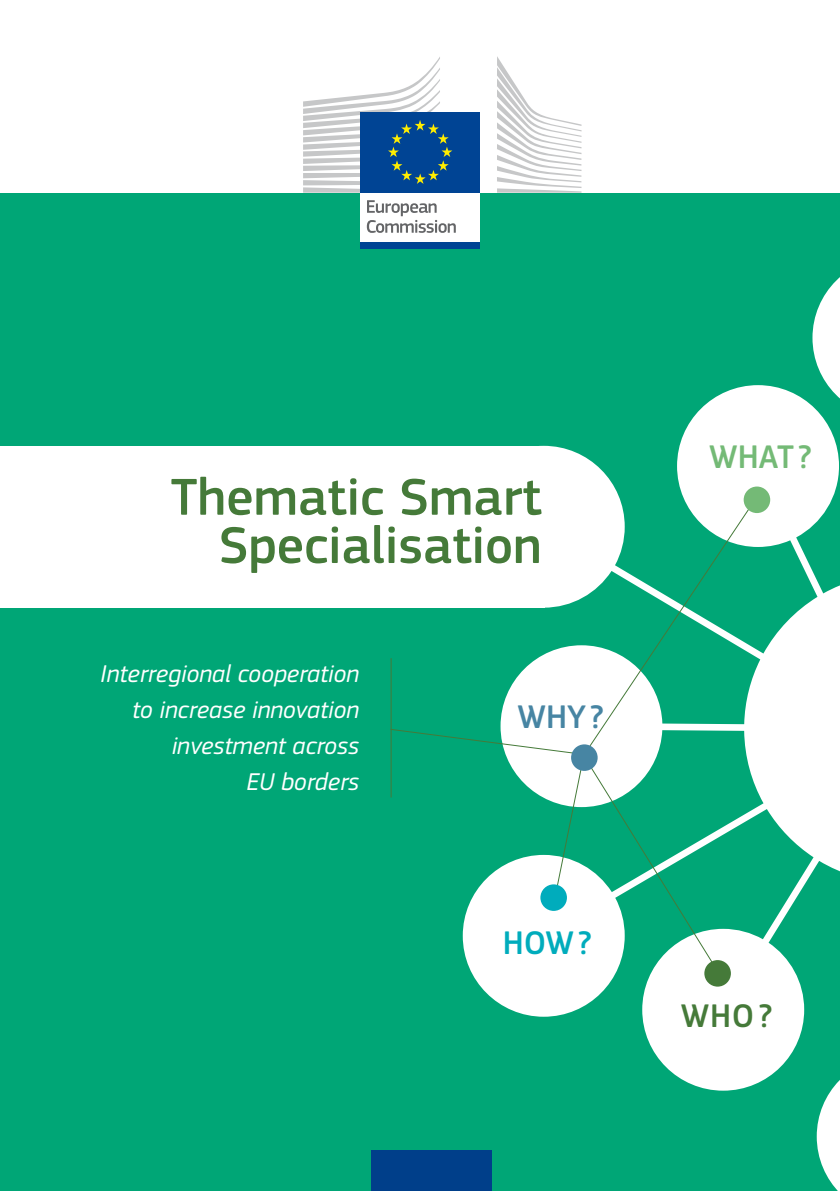
<style>
.page{position:relative;width:840px;height:1191px;background:#fff}
.page>*{position:absolute;margin:0;border:0;box-sizing:border-box;transform-origin:0 0}
.t1{font:500 53.8px/48.2px "EC Square Sans Pro";color:#457a39;text-align:right}
.t2{font:500 34px "EC Square Sans Pro";color:#74ba76}
.t3{font:500 34px "EC Square Sans Pro";color:#457a39}
.t4{font:500 34px "EC Square Sans Pro";color:#00acbc}
.t5{font:500 34px "EC Square Sans Pro";color:#4785a3}
.t6{font:italic 25.2px/36px "EC Square Sans Pro";color:#fff;text-align:right}
</style>
<div class="page">
<div style="left:0;top:193px;width:839px;height:998px;background:#00a676"></div>
<svg style="left:462px;top:278px;width:377px;height:913px"></svg>
<div style="left:371px;top:1150px;width:120px;height:41px;background:#003f8a"></div>
<div style="left:0;top:446px;width:544px;height:161px;background:#fff"></div>
<hr style="left:390px;top:658px;width:1px;height:139px;background:#457a39">
<svg style="left:581px;top:500px;width:174px;height:258px"></svg>
<svg style="left:390px;top:728px;width:331px;height:248px"></svg>
<div style="left:540px;top:884px;width:26px;height:27px;background:#00acbc;border-radius:50%"></div>
<div style="left:743px;top:486px;width:26px;height:27px;background:#74ba76;border-radius:50%"></div>
<div style="left:704px;top:960px;width:26px;height:26px;background:#457a39;border-radius:50%"></div>
<div style="left:570px;top:744px;width:27px;height:27px;background:#4785a3;border-radius:50%"></div>
<div style="left:360px;top:190px;width:119px;height:53px;background:#fff"></div>
<div style="left:360px;top:112px;width:119px;height:81px;background:#004494"></div>
<svg style="left:303px;top:57px;width:149px;height:136px"></svg>
<div style="left:360px;top:242px;width:119px;height:7px;background:#004494"></div>
<svg style="left:497px;top:56px;width:84px;height:137px"></svg>
<svg style="left:366px;top:200px;width:89px;height:33px"></svg>
<h1 class="t1" style="left:170px;top:474px;width:372px">Thematic Smart<br>Specialisation</h1>
<p class="t6" style="left:100px;top:655px;width:260px">Interregional cooperation to increase innovation investment across<br>EU borders</p>
<h2 class="t5" style="left:517px;top:697px;width:88px">WHY?</h2>
<h2 class="t4" style="left:502px;top:923px;width:90px">HOW?</h2>
<h2 class="t2" style="left:708px;top:437px;width:104px">WHAT ?</h2>
<h2 class="t3" style="left:680px;top:996px;width:93px">WHO?</h2>
</div>
